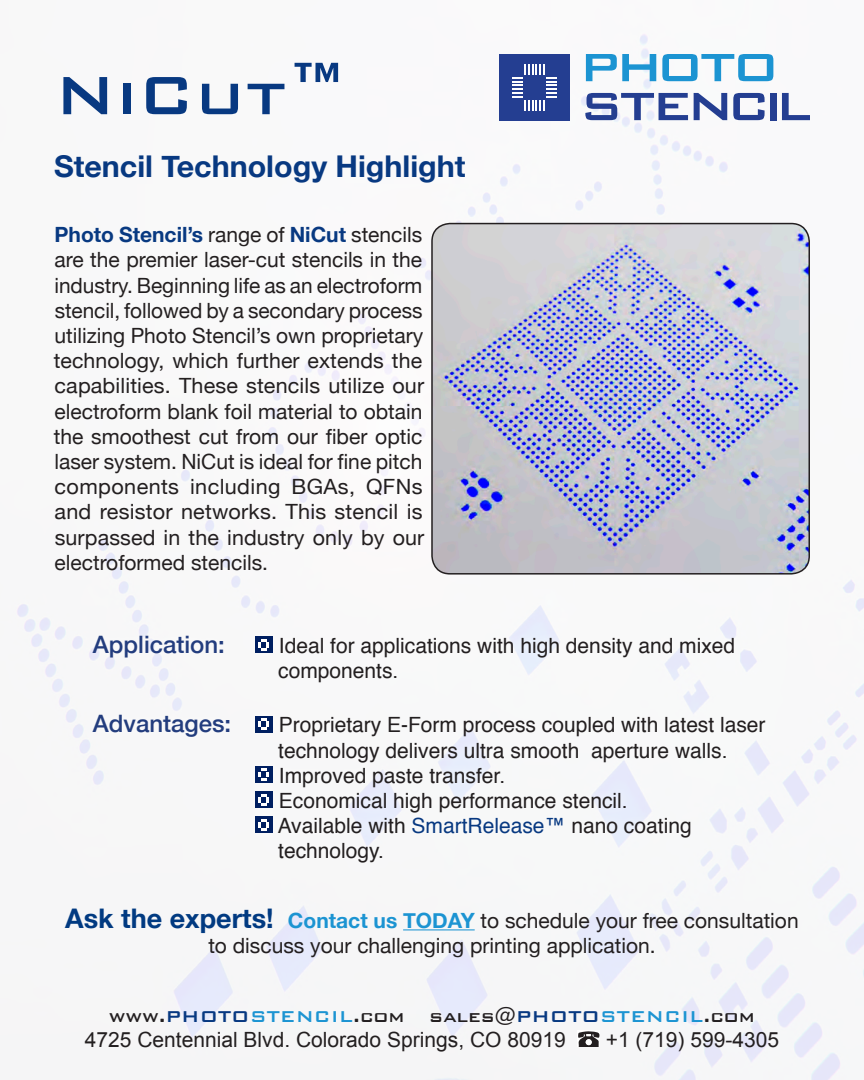
<style>
.page{position:relative;width:864px;height:1080px;background:#fff}
.page>*{position:absolute;margin:0;border:0;box-sizing:border-box;transform-origin:0 0}
.t1{font:500 72px "Bank Gothic";color:#083981}
.t2{font:700 30px "Helvetica Neue";color:#083981}
.t3{font:500 24px "Helvetica Neue";color:#233d7e}
.t4{font:21px/25.2px "Helvetica Neue";color:#231f20;text-align:justify}
.t5{font:21px/25.2px "Helvetica";color:#231f20}
.t6{font:21px "Arial";color:#231f20}
.t7{font:500 21px "Bank Gothic";color:#231f20}
.s1{font-weight:700;color:#083981}
.s2{color:#083981}
.s3{font-weight:700;font-size:27px;color:#013a81}
.s4{font-weight:700;color:#1c94d2}
.s5{color:#1c94d2}
</style>
<div class="page">
<img style="left:17px;top:34px;width:847px;height:1046px">
<svg style="left:577px;top:1031px;width:23px;height:16px"></svg>
<div style="left:499px;top:54px;width:71px;height:66px;background:#243e91"></div>
<svg style="left:586px;top:54px;width:70px;height:27px"></svg>
<svg style="left:662px;top:54px;width:111px;height:27px"></svg>
<svg style="left:585px;top:93px;width:103px;height:27px"></svg>
<svg style="left:694px;top:93px;width:33px;height:27px"></svg>
<svg style="left:733px;top:93px;width:32px;height:27px"></svg>
<div style="left:770px;top:93px;width:7px;height:27px;background:#243e91"></div>
<svg style="left:782px;top:93px;width:28px;height:27px"></svg>
<svg style="left:513px;top:64px;width:44px;height:47px"></svg>
<div style="left:84px;top:627px;width:690px;height:245px;background:#fff;opacity:.75"></div>
<div style="left:255px;top:637px;width:18px;height:16px;background:#001f61"></div>
<svg style="left:258px;top:639px;width:11px;height:12px"></svg>
<div style="left:255px;top:716px;width:18px;height:16px;background:#001f61"></div>
<svg style="left:258px;top:718px;width:11px;height:12px"></svg>
<div style="left:255px;top:766px;width:18px;height:17px;background:#001f61"></div>
<svg style="left:258px;top:769px;width:11px;height:11px"></svg>
<div style="left:255px;top:791px;width:18px;height:17px;background:#001f61"></div>
<svg style="left:258px;top:794px;width:11px;height:12px"></svg>
<div style="left:255px;top:817px;width:18px;height:16px;background:#001f61"></div>
<svg style="left:258px;top:819px;width:11px;height:12px"></svg>
<img style="left:432px;top:224px;width:377px;height:350px">
<div style="left:431px;top:223px;width:379px;height:352px;border:2px solid #231f20;border-radius:18px"></div>
<hr style="left:403px;top:929px;width:72px;height:1px;background:#1c94d2">
<p class="t1" style="left:54px;top:40px;width:295px">NiCut™</p>
<p class="t2" style="left:54px;top:142px;width:413px">Stencil Technology Highlight</p>
<p class="t4" style="left:54px;top:223px;width:372px"><span class="s1">Photo Stencil’s</span> range of <span class="s1">NiCut</span> stencils are the premier laser-cut stencils in the industry. Beginning life as an electroform stencil, followed by a secondary process utilizing Photo Stencil’s own proprietary technology, which further extends the capabilities. These stencils utilize our electroform blank foil material to obtain the smoothest cut from our fiber optic laser system. NiCut is ideal for fine pitch components including BGAs, QFNs and resistor networks. This stencil is surpassed in the industry only by our electroformed stencils.</p>
<p class="t3" style="left:93px;top:625px;width:134px">Application:</p>
<p class="t5" style="left:278px;top:634px;width:458px">Ideal for applications with high density and mixed components.</p>
<p class="t3" style="left:93px;top:705px;width:140px">Advantages:</p>
<p class="t5" style="left:278px;top:713px;width:489px">Proprietary E-Form process coupled with latest laser technology delivers ultra smooth aperture walls.</p>
<p class="t5" style="left:279px;top:763px;width:228px">Improved paste transfer.</p>
<p class="t5" style="left:279px;top:789px;width:350px">Economical high performance stencil.</p>
<p class="t5" style="left:278px;top:814px;width:416px">Available with <span class="s2">SmartRelease™</span> nano coating</p>
<p class="t5" style="left:278px;top:839px;width:107px">technology.</p>
<p class="t4" style="left:65px;top:909px;width:735px;text-align:center"><span class="s3">Ask the experts!</span> <span class="s4">Contact us TODAY</span> to schedule your free consultation to discuss your challenging printing application.</p>
<p class="t7" style="left:109px;top:1000px;width:648px">www.<span class="s2">PHOTO</span><span class="s5">STENCIL</span>.com sales@<span class="s2">PHOTO</span><span class="s5">STENCIL</span>.com</p>
<p class="t6" style="left:85px;top:1026px;width:482px">4725 Centennial Blvd. Colorado Springs, CO 80919</p>
<p class="t6" style="left:606px;top:1026px;width:175px">+1 (719) 599-4305</p>
</div>
